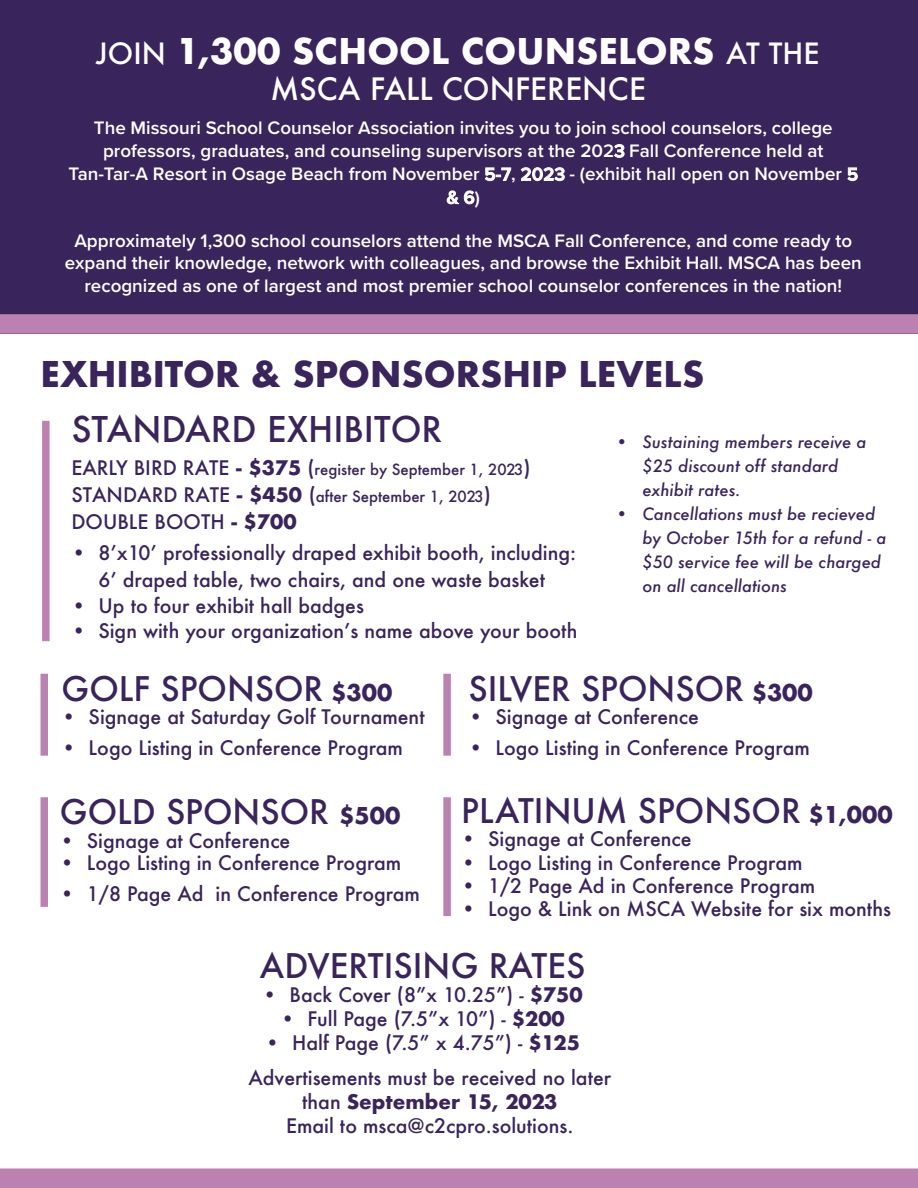
<style>
.page{position:relative;width:918px;height:1188px;background:#fff}
.page>*{position:absolute;margin:0;border:0;box-sizing:border-box;transform-origin:0 0}
.t1{font:700 34.5px "Futura";color:#fff}
.t2{font:700 34.5px "Futura";color:#3a245c}
.t3{font:500 34.5px "Futura";color:#3a245c}
.t4{font:500 33px "Futura";color:#3a245c}
.t5{font:500 30px "Futura";color:#fff}
.t6{font:500 19.5px/24px "Futura";color:#3a245c;text-align:center}
.t7{font:600 18.75px/23.2px "Proxima Nova";color:#fff;text-align:center}
.t8{font:italic 500 16.5px/24px "Futura";color:#3a245c}
.t9{font:500 15px/27px "Futura";color:#3a245c}
.s1{font-weight:500;font-size:28.5px}
.s2{font-size:19.5px}
.s3{font-weight:700;font-size:19.5px}
.s4{font-weight:700}
.s5{font-weight:700;font-size:22.5px}
</style>
<div class="page">
<div style="left:0;top:0;width:918px;height:334px;background:#3a245c"></div>
<div style="left:0;top:314px;width:918px;height:20px;background:#bb82b1"></div>
<div style="left:42px;top:421px;width:8px;height:220px;background:#bb82b1"></div>
<div style="left:443px;top:674px;width:8px;height:82px;background:#bb82b1"></div>
<div style="left:40px;top:674px;width:8px;height:82px;background:#bb82b1"></div>
<div style="left:443px;top:797px;width:8px;height:119px;background:#bb82b1"></div>
<div style="left:40px;top:797px;width:8px;height:110px;background:#bb82b1"></div>
<div style="left:0;top:1168px;width:918px;height:20px;background:#bb82b1"></div>
<p class="t1" style="left:96px;top:26px;width:725px"><span class="s1">JOIN</span> 1,300 SCHOOL COUNSELORS <span class="s1">AT THE</span></p>
<p class="t5" style="left:270px;top:68px;width:377px">MSCA FALL CONFERENCE</p>
<p class="t7" style="left:68px;top:116px;width:791px">The Missouri School Counselor Association invites you to join school counselors, college professors, graduates, and counseling supervisors at the 2023 Fall Conference held at Tan-Tar-A Resort in Osage Beach from November 5-7, 2023 - (exhibit hall open on November 5 &amp; 6)</p>
<p class="t7" style="left:65px;top:228px;width:798px;line-height:22.5px">Approximately 1,300 school counselors attend the MSCA Fall Conference, and come ready to expand their knowledge, network with colleagues, and browse the Exhibit Hall. MSCA has been recognized as one of largest and most premier school counselor conferences in the nation!</p>
<p class="t2" style="left:40px;top:349px;width:666px">EXHIBITOR &amp; SPONSORSHIP LEVELS</p>
<p class="t3" style="left:71px;top:405px;width:372px">STANDARD EXHIBITOR</p>
<p class="t9" style="left:71px;top:456px;width:461px"><span class="s2">EARLY BIRD RATE</span> <span class="s3">- $375</span> <span class="s2">(</span>register by September 1, 2023<span class="s2">)<br>STANDARD RATE</span> <span class="s3">- $450</span> <span class="s2">(</span>after September 1, 2023<span class="s2">)</span></p>
<p class="t6" style="left:71px;top:510px;width:227px">DOUBLE BOOTH <span class="s4">- $700</span></p>
<p class="t6" style="left:71px;top:539px;width:506px;line-height:27px">• 8’x10’ professionally draped exhibit booth, including:<br>6’ draped table, two chairs, and one waste basket</p>
<p class="t6" style="left:71px;top:593px;width:294px">• Up to four exhibit hall badges</p>
<p class="t6" style="left:71px;top:619px;width:508px">• Sign with your organization’s name above your booth</p>
<p class="t4" style="left:469px;top:666px;width:346px">SILVER SPONSOR <span class="s5">$300</span></p>
<p class="t6" style="left:469px;top:705px;width:232px">• Signage at Conference</p>
<p class="t6" style="left:469px;top:735px;width:343px">• Logo Listing in Conference Program</p>
<p class="t8" style="left:643px;top:430px;width:225px;text-indent:-27px">• Sustaining members receive a $25 discount off standard exhibit rates.</p>
<p class="t8" style="left:643px;top:502px;width:245px;text-indent:-27px">• Cancellations must be recieved by October 15th for a refund - a $50 service fee will be charged on all cancellations</p>
<p class="t4" style="left:62px;top:666px;width:332px">GOLF SPONSOR <span class="s5">$300</span></p>
<p class="t6" style="left:62px;top:705px;width:365px">• Signage at Saturday Golf Tournament</p>
<p class="t6" style="left:62px;top:735px;width:343px">• Logo Listing in Conference Program</p>
<p class="t4" style="left:60px;top:790px;width:342px">GOLD SPONSOR <span class="s5">$500</span></p>
<p class="t6" style="left:60px;top:828px;width:232px">• Signage at Conference</p>
<p class="t6" style="left:60px;top:851px;width:343px">• Logo Listing in Conference Program</p>
<p class="t6" style="left:60px;top:882px;width:362px">• 1/8 Page Ad in Conference Program</p>
<p class="t4" style="left:461px;top:788px;width:433px">PLATINUM SPONSOR <span class="s5">$1,000</span></p>
<p class="t6" style="left:461px;top:827px;width:232px">• Signage at Conference</p>
<p class="t6" style="left:461px;top:850px;width:343px">• Logo Listing in Conference Program</p>
<p class="t6" style="left:461px;top:873px;width:356px">• 1/2 Page Ad in Conference Program</p>
<p class="t6" style="left:461px;top:897px;width:431px">• Logo &amp; Link on MSCA Website for six months</p>
<p class="t4" style="left:260px;top:943px;width:327px">ADVERTISING RATES</p>
<p class="t6" style="left:263px;top:983px;width:322px">• Back Cover (8”x 10.25”) - <span class="s4">$750</span></p>
<p class="t6" style="left:281px;top:1007px;width:286px">• Full Page (7.5”x 10”) - <span class="s4">$200</span></p>
<p class="t6" style="left:265px;top:1031px;width:316px">• Half Page (7.5” x 4.75”) - <span class="s4">$125</span></p>
<p class="t6" style="left:249px;top:1066px;width:364px">Advertisements must be received no later than <span class="s4">September 15, 2023<br></span>Email to msca@c2cpro.solutions.</p>
</div>
